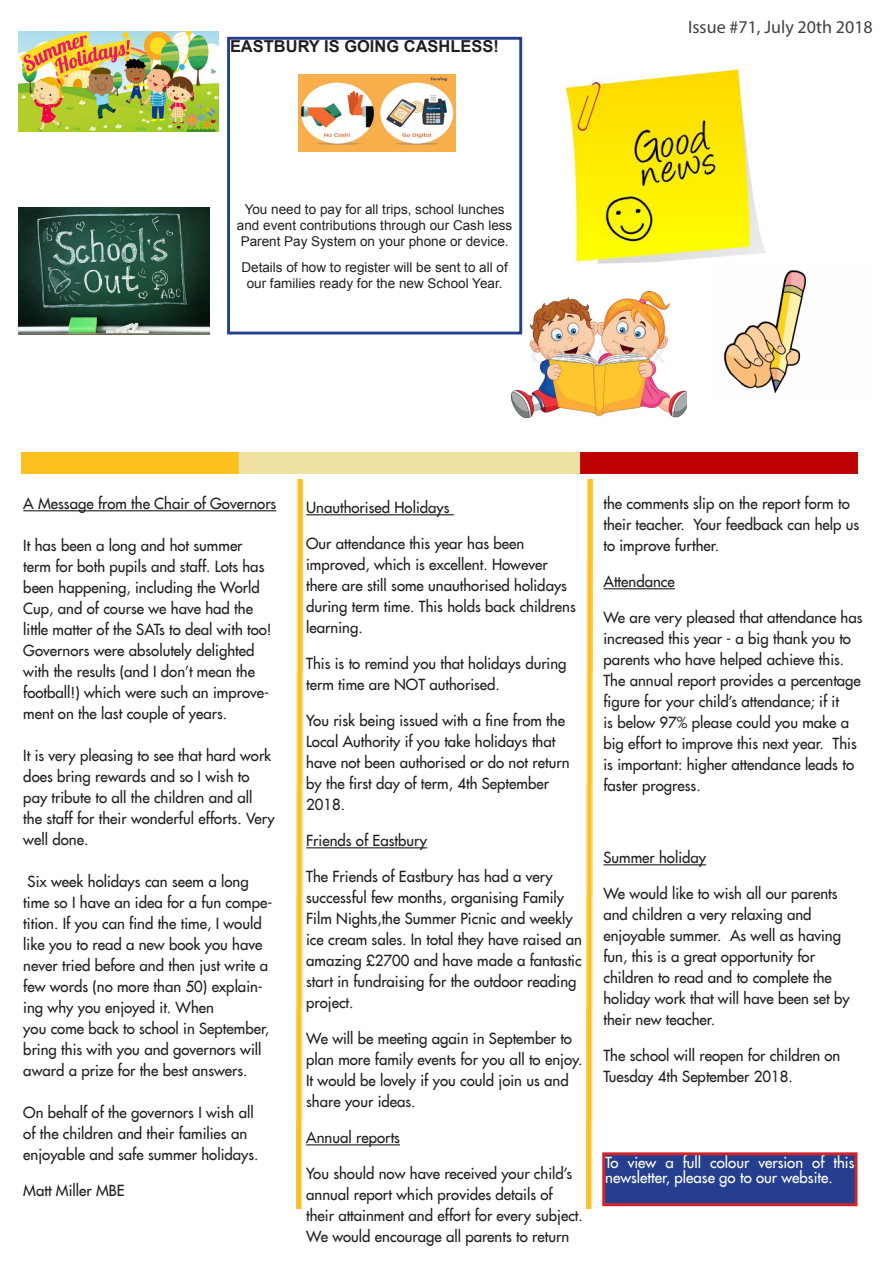
<style>
.page{position:relative;width:893px;height:1263px;background:#fff}
.page>*{position:absolute;margin:0;border:0;box-sizing:border-box;transform-origin:0 0}
.Header_-_Right{font:18px "Myriad Pro";color:#404040}
.t1{font:700 16.5px "Arial";color:#231f20}
.Body_Text{font:15px/21px "Futura LT";color:#231f20}
.Byline{font:15px/15px "Futura LT";color:#fff}
.t2{font:13.5px/16.2px "Arial";color:#231f20;text-align:center}
</style>
<div class="page">
<img style="left:296px;top:479px;width:6px;height:730px">
<hr style="left:23px;top:510px;width:253px;height:1px;background:#231f20">
<hr style="left:306px;top:514px;width:148px;height:1px;background:#231f20">
<hr style="left:306px;top:847px;width:121px;height:1px;background:#231f20">
<hr style="left:306px;top:1144px;width:94px;height:1px;background:#231f20">
<hr style="left:603px;top:588px;width:72px;height:1px;background:#231f20">
<hr style="left:603px;top:864px;width:103px;height:1px;background:#231f20">
<img style="left:21px;top:453px;width:837px;height:20px">
<img style="left:587px;top:479px;width:6px;height:730px">
<div style="left:604px;top:1154px;width:252px;height:51px;background:#253f8e"></div>
<div style="left:602px;top:1152px;width:255px;height:54px;border:3px solid #d1232a"></div>
<img style="left:559px;top:63px;width:207px;height:201px">
<img style="left:723px;top:270px;width:84px;height:124px">
<img style="left:512px;top:292px;width:174px;height:126px">
<img style="left:298px;top:74px;width:158px;height:77px">
<div style="left:227px;top:37px;width:295px;height:297px;border:3px solid #253f8e"></div>
<img style="left:19px;top:31px;width:199px;height:100px">
<img style="left:19px;top:207px;width:190px;height:127px">
<p class="t1" style="left:230px;top:35px;width:270px">EASTBURY IS GOING CASHLESS!</p>
<p class="t2" style="left:237px;top:201px;width:277px">You need to pay for all trips, school lunches and event contributions through our Cash less<br>Parent Pay System on your phone or device.</p>
<p class="t2" style="left:241px;top:259px;width:268px">Details of how to register will be sent to all of our families ready for the new School Year.</p>
<p class="Header_-_Right" style="left:688px;top:15px;width:186px">Issue #71, July 20th 2018</p>
<p class="Body_Text" style="left:23px;top:492px;width:255px">A Message from the Chair of Governors</p>
<p class="Body_Text" style="left:23px;top:534px;width:250px">It has been a long and hot summer term for both pupils and staff. Lots has been happening, including the World Cup, and of course we have had the little matter of the SATs to deal with too!<br>Governors were absolutely delighted with the results (and I don’t mean the football!) which were such an improve&shy;ment on the last couple of years.</p>
<p class="Body_Text" style="left:23px;top:744px;width:253px">It is very pleasing to see that hard work does bring rewards and so I wish to pay tribute to all the children and all the staff for their wonderful efforts. Very well done.</p>
<p class="Body_Text" style="left:23px;top:870px;width:251px">Six week holidays can seem a long time so I have an idea for a fun compe&shy;tition. If you can find the time, I would like you to read a new book you have never tried before and then just write a few words (no more than 50) explain&shy;ing why you enjoyed it. When</p>
<p class="Body_Text" style="left:23px;top:1017px;width:247px">you come back to school in September, bring this with you and governors will award a prize for the best answers.</p>
<p class="Body_Text" style="left:23px;top:1101px;width:237px">On behalf of the governors I wish all of the children and their families an enjoyable and safe summer holidays.</p>
<p class="Body_Text" style="left:23px;top:1179px;width:103px">Matt Miller MBE</p>
<p class="Body_Text" style="left:306px;top:496px;width:145px">Unauthorised Holidays</p>
<p class="Body_Text" style="left:306px;top:532px;width:271px">Our attendance this year has been improved, which is excellent. However there are still some unauthorised holidays during term time. This holds back childrens learning.</p>
<p class="Body_Text" style="left:306px;top:652px;width:262px">This is to remind you that holidays during term time are NOT authorised.</p>
<p class="Body_Text" style="left:306px;top:709px;width:265px">You risk being issued with a fine from the Local Authority if you take holidays that have not been authorised or do not return by the first day of term, 4th September 2018.</p>
<p class="Body_Text" style="left:306px;top:829px;width:123px">Friends of Eastbury</p>
<p class="Body_Text" style="left:306px;top:865px;width:277px">The Friends of Eastbury has had a very successful few months, organising Family Film Nights,the Summer Picnic and weekly ice cream sales. In total they have raised an amazing £2700 and have made a fantastic start in fundraising for the outdoor reading project.</p>
<p class="Body_Text" style="left:306px;top:1027px;width:278px">We will be meeting again in September to plan more family events for you all to enjoy.<br>It would be lovely if you could join us and share your ideas.</p>
<p class="Body_Text" style="left:306px;top:1126px;width:95px">Annual reports</p>
<p class="Body_Text" style="left:306px;top:1162px;width:278px">You should now have received your child’s annual report which provides details of their attainment and effort for every subject.<br>We would encourage all parents to return</p>
<p class="Body_Text" style="left:603px;top:492px;width:257px">the comments slip on the report form to their teacher. Your feedback can help us to improve further.</p>
<p class="Body_Text" style="left:603px;top:570px;width:73px">Attendance</p>
<p class="Body_Text" style="left:603px;top:606px;width:261px">We are very pleased that attendance has increased this year - a big thank you to parents who have helped achieve this.<br>The annual report provides a percentage figure for your child’s attendance; if it<br>is below 97% please could you make a big effort to improve this next year. This is important: higher attendance leads to faster progress.</p>
<p class="Body_Text" style="left:603px;top:846px;width:104px">Summer holiday</p>
<p class="Body_Text" style="left:603px;top:882px;width:248px">We would like to wish all our parents and children a very relaxing and enjoyable summer. As well as having fun, this is a great opportunity for children to read and to complete the holiday work that will have been set by their new teacher.</p>
<p class="Body_Text" style="left:603px;top:1044px;width:238px">The school will reopen for children on<br>Tuesday 4th September 2018.</p>
<p class="Byline" style="left:605px;top:1155px;width:251px">To view a full colour version of this newsletter, please go to our website.</p>
</div>
